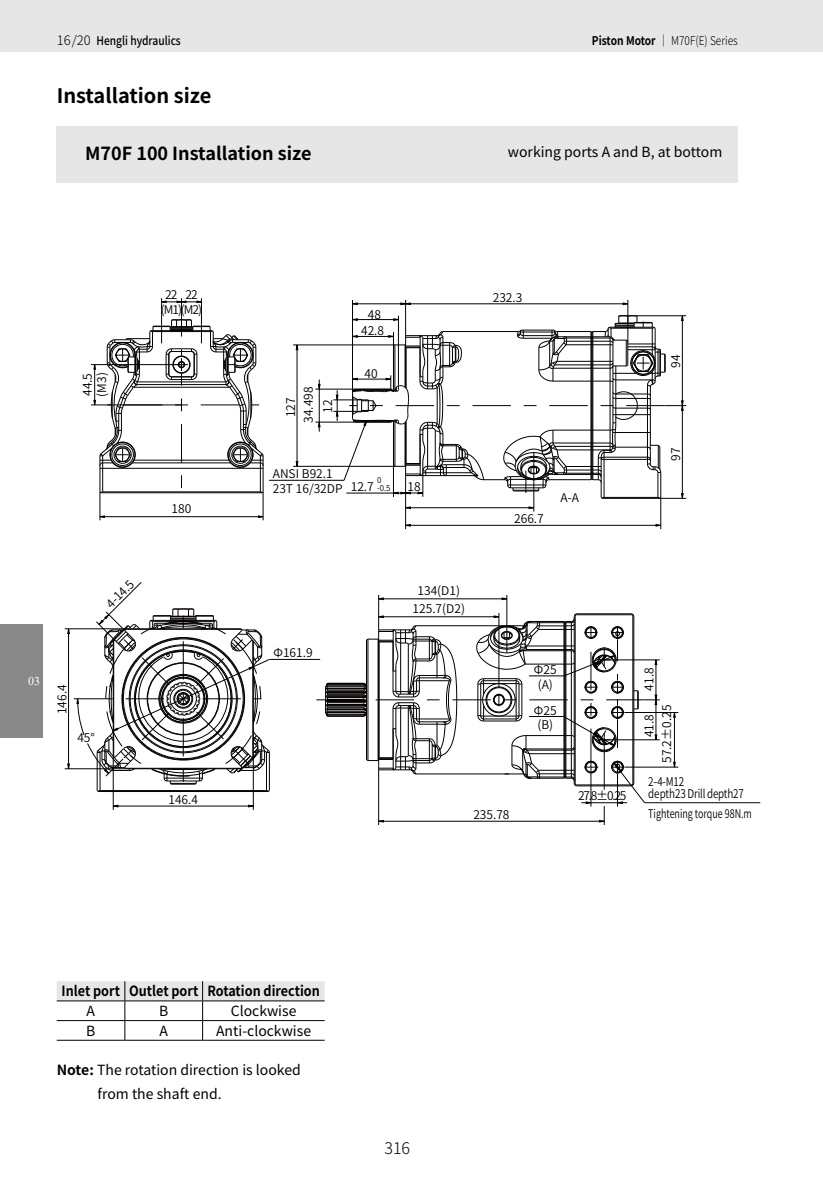
<style>
.page{position:relative;width:823px;height:1191px;background:#fff}
.page>*{position:absolute;margin:0;border:0;box-sizing:border-box;transform-origin:0 0}
.t1{font:700 20px "Noto Sans Hans";color:#000}
.t2{font:700 18px "Noto Sans Hans";color:#000}
.t3{font:300 16px "Noto Sans Hans";color:#000}
.t4{font:14px/24px "Noto Sans Hans";color:#000}
.t5{font:700 14px "Noto Sans Hans";color:#000;scale:.9 1}
.t6{font:600 12px/14.4px "Noto Sans Hans";color:#000}
.t7{font:600 12px/11.4px "Noto Sans Hans";letter-spacing:-.02em;color:#000;scale:.82 1}
.t8{font:300 12px "Noto Sans Hans";color:#000;scale:.85 1}
.t9{font:500 12px "Noto Sans Hans";color:#000;scale:.85 1}
.t10{font:600 12px "Noto Sans Hans";color:#000;scale:.75 1}
.t11{font:12px "Times New Roman";color:#fff}
.t12{font:600 8px/8px "Noto Sans Hans";color:#000}
.s1{font-weight:300;font-size:13px}
.s2{font-weight:700}
</style>
<div class="page">
<div style="left:0;top:0;width:822px;height:51px;background:#e6e6e6"></div>
<div style="left:0;top:624px;width:43px;height:113px;background:#898989"></div>
<div style="left:57px;top:126px;width:680px;height:57px;background:#e6e6e6"></div>
<svg style="left:57px;top:981px;width:267px;height:59px"></svg>
<hr style="left:57px;top:1040px;width:68px;height:1px;background:#000">
<hr style="left:125px;top:1040px;width:77px;height:1px;background:#000">
<hr style="left:202px;top:1040px;width:122px;height:1px;background:#000">
<svg style="left:317px;top:383px;width:4px;height:6px"></svg>
<svg style="left:317px;top:421px;width:4px;height:7px"></svg>
<hr style="left:296px;top:345px;width:1px;height:121px;background:#040000">
<hr style="left:319px;top:379px;width:1px;height:53px;background:#040000">
<hr style="left:405px;top:525px;width:255px;height:1px;background:#040000">
<hr style="left:405px;top:475px;width:1px;height:54px;background:#040000">
<hr style="left:269px;top:480px;width:75px;height:1px;background:#040000">
<hr style="left:293px;top:466px;width:101px;height:1px;background:#040000">
<hr style="left:315px;top:422px;width:39px;height:1px;background:#040000">
<hr style="left:315px;top:389px;width:39px;height:1px;background:#040000">
<hr style="left:293px;top:344px;width:101px;height:1px;background:#040000">
<hr style="left:660px;top:497px;width:1px;height:32px;background:#040000">
<svg style="left:333px;top:300px;width:352px;height:211px"></svg>
<svg style="left:112px;top:804px;width:7px;height:4px"></svg>
<svg style="left:247px;top:804px;width:6px;height:4px"></svg>
<hr style="left:68px;top:629px;width:1px;height:139px;background:#040000">
<hr style="left:113px;top:805px;width:140px;height:1px;background:#040000">
<hr style="left:113px;top:756px;width:1px;height:54px;background:#040000">
<hr style="left:65px;top:768px;width:60px;height:1px;background:#040000">
<hr style="left:74px;top:698px;width:31px;height:1px;background:#040000">
<hr style="left:269px;top:659px;width:51px;height:1px;background:#040000">
<hr style="left:253px;top:756px;width:1px;height:54px;background:#040000">
<hr style="left:65px;top:628px;width:60px;height:1px;background:#040000">
<svg style="left:76px;top:582px;width:194px;height:211px"></svg>
<hr style="left:91px;top:404px;width:90px;height:1px;background:#040000">
<hr style="left:91px;top:364px;width:37px;height:1px;background:#040000">
<svg style="left:93px;top:298px;width:171px;height:222px"></svg>
<hr style="left:644px;top:802px;width:115px;height:1px;background:#040000">
<hr style="left:624px;top:766px;width:54px;height:1px;background:#040000">
<hr style="left:624px;top:712px;width:54px;height:1px;background:#040000">
<hr style="left:673px;top:712px;width:1px;height:55px;background:#040000">
<svg style="left:316px;top:595px;width:343px;height:230px"></svg>
<p class="t9" style="left:57px;top:33px;width:147px"><span class="s1">16/20</span> Hengli hydraulics</p>
<p class="t8" style="left:591px;top:33px;width:173px"><span class="s2">Piston Motor</span> ｜ M70F(E) Series</p>
<h1 class="t1" style="left:57px;top:84px;width:156px">Installation size</h1>
<h2 class="t2" style="left:85px;top:143px;width:228px">M70F 100 Installation size</h2>
<p class="t4" style="left:507px;top:140px;width:216px">working ports A and B, at bottom</p>
<p class="t6" style="left:80px;top:396px;width:26px;rotate:-90deg">44.5 (M3)</p>
<p class="t6" style="left:161px;top:288px;width:43px;text-indent:5px">22 (M1)(M2)</p>
<p class="t6" style="left:185px;top:288px;width:14px">22</p>
<p class="t6" style="left:103px;top:601px;width:35px;rotate:-45deg">4-14.5</p>
<p class="t11" style="left:28px;top:672px;width:13px">03</p>
<p class="t6" style="left:55px;top:714px;width:31px;rotate:-90deg">146.4</p>
<p class="t6" style="left:77px;top:731px;width:19px">45°</p>
<p class="t6" style="left:171px;top:502px;width:21px">180</p>
<p class="t6" style="left:168px;top:792px;width:31px">146.4</p>
<p class="t6" style="left:301px;top:423px;width:38px;rotate:-90deg">34.498</p>
<p class="t6" style="left:284px;top:417px;width:21px;rotate:-90deg">127</p>
<p class="t6" style="left:321px;top:412px;width:15px;rotate:-90deg">12</p>
<p class="t6" style="left:368px;top:307px;width:15px">48</p>
<p class="t6" style="left:361px;top:323px;width:25px">42.8</p>
<p class="t6" style="left:364px;top:366px;width:15px">40</p>
<p class="t6" style="left:272px;top:467px;width:71px">ANSI B92.1<br>23T 16/32DP</p>
<p class="t6" style="left:350px;top:479px;width:25px">12.7</p>
<p class="t12" style="left:377px;top:476px;width:15px">0 -0.5</p>
<p class="t6" style="left:407px;top:479px;width:15px">18</p>
<p class="t6" style="left:492px;top:291px;width:31px">232.3</p>
<p class="t6" style="left:514px;top:512px;width:31px">266.7</p>
<p class="t6" style="left:560px;top:491px;width:20px">A-A</p>
<p class="t6" style="left:668px;top:368px;width:15px;rotate:-90deg">94</p>
<p class="t6" style="left:668px;top:460px;width:15px;rotate:-90deg">97</p>
<p class="t6" style="left:273px;top:646px;width:41px">Φ161.9</p>
<p class="t6" style="left:417px;top:583px;width:44px">134(D1)</p>
<p class="t6" style="left:412px;top:601px;width:54px">125.7(D2)</p>
<p class="t6" style="left:473px;top:807px;width:38px">235.78</p>
<p class="t6" style="left:533px;top:663px;width:24px;text-align:center">Φ25 (A)</p>
<p class="t6" style="left:641px;top:690px;width:25px;rotate:-90deg">41.8</p>
<p class="t6" style="left:641px;top:737px;width:25px;rotate:-90deg">41.8</p>
<p class="t6" style="left:659px;top:763px;width:60px;rotate:-90deg">57.2±0.25</p>
<p class="t6" style="left:533px;top:703px;width:24px">Φ25 (B)</p>
<p class="t6" style="left:577px;top:788px;width:50px">27.8±0.25</p>
<p class="t7" style="left:648px;top:776px;width:118px">2-4-M12<br>depth23 Drill depth27</p>
<p class="t10" style="left:648px;top:806px;width:140px">Tightening torque 98N.m</p>
<p class="t5" style="left:62px;top:983px;width:288px">Inlet port Outlet port Rotation direction</p>
<p class="t4" style="left:86px;top:999px;width:10px">A</p>
<p class="t4" style="left:159px;top:999px;width:11px">B</p>
<p class="t4" style="left:231px;top:999px;width:67px">Clockwise</p>
<p class="t4" style="left:86px;top:1019px;width:11px">B</p>
<p class="t4" style="left:159px;top:1019px;width:10px">A</p>
<p class="t4" style="left:216px;top:1019px;width:96px">Anti-clockwise</p>
<p class="t4" style="left:97px;top:1057px;width:204px;text-indent:-41px"><span class="s2">Note:</span> The rotation direction is looked from the shaft end.</p>
<h3 class="t3" style="left:384px;top:1139px;width:27px">316</h3>
</div>
